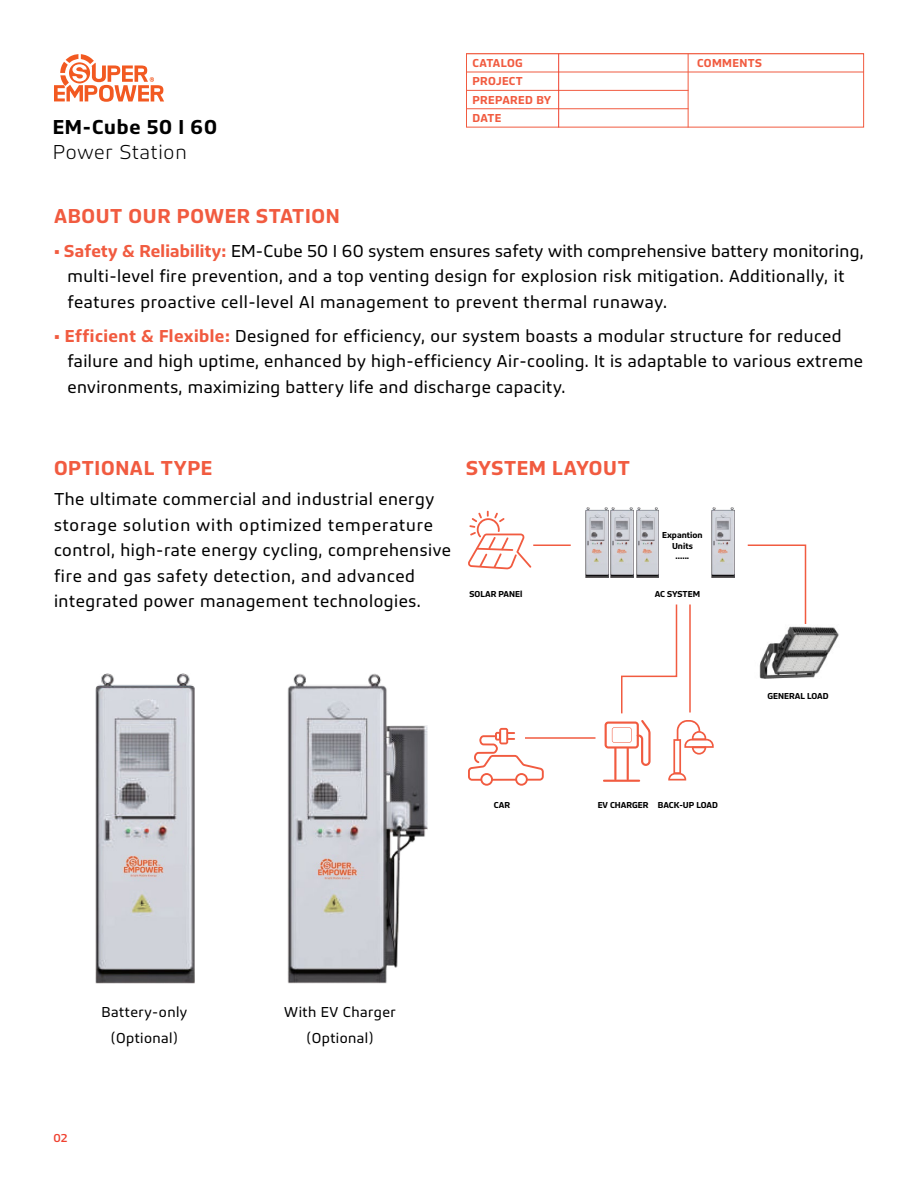
<style>
.page{position:relative;width:918px;height:1188px;background:#fff}
.page>*{position:absolute;margin:0;border:0;box-sizing:border-box;transform-origin:0 0}
.t1{font:600 21px "Bega";letter-spacing:.03em;color:#f15b40}
.t2{font:600 21px "Bega";letter-spacing:.04em;color:#000}
.t3{font:300 21px "Bega";letter-spacing:.04em;color:#000}
.t4{font:18px/25.5px "Bega";letter-spacing:.025em;color:#000}
.t5{font:15px/25.5px "Bega";letter-spacing:.03em;color:#000;text-align:center}
.t6{font:600 12px/18.8px "Bega";letter-spacing:.03em;color:#f15b40}
.t7{font:500 12px "Bega";color:#ef4130}
.t8{font:600 9px/10.5px "Bega";color:#000;text-align:center}
.s1{font-weight:600;color:#f15b40}
</style>
<div class="page">
<div style="left:466px;top:53px;width:398px;height:75px;background:#fff;border:1px solid #f15b40"></div>
<hr style="left:466px;top:90px;width:222px;height:1px;background:#f15b40">
<hr style="left:466px;top:72px;width:222px;height:1px;background:#f15b40">
<hr style="left:688px;top:72px;width:176px;height:1px;background:#f15b40">
<hr style="left:466px;top:108px;width:222px;height:1px;background:#f15b40">
<hr style="left:558px;top:54px;width:1px;height:73px;background:#ef4130">
<hr style="left:688px;top:54px;width:1px;height:73px;background:#f15b40">
<svg style="left:54px;top:54px;width:110px;height:48px"></svg>
<img style="left:95px;top:674px;width:99px;height:310px">
<hr style="left:533px;top:544px;width:38px;height:2px;background:#f15b40">
<hr style="left:525px;top:737px;width:71px;height:2px;background:#f15b40">
<svg style="left:468px;top:511px;width:63px;height:58px"></svg>
<svg style="left:747px;top:544px;width:60px;height:80px"></svg>
<img style="left:759px;top:626px;width:80px;height:53px">
<hr style="left:603px;top:780px;width:37px;height:2px;background:#f15b40">
<svg style="left:605px;top:604px;width:109px;height:177px"></svg>
<svg style="left:468px;top:728px;width:76px;height:58px"></svg>
<img style="left:586px;top:507px;width:22px;height:70px">
<img style="left:611px;top:507px;width:22px;height:70px">
<img style="left:636px;top:507px;width:23px;height:70px">
<img style="left:712px;top:507px;width:22px;height:70px">
<img style="left:288px;top:674px;width:140px;height:309px">
<p class="t2" style="left:53px;top:114px;width:166px">EM-Cube 50 I 60</p>
<p class="t3" style="left:53px;top:140px;width:135px">Power Station</p>
<p class="t1" style="left:54px;top:204px;width:287px">ABOUT OUR POWER STATION</p>
<p class="t6" style="left:472px;top:54px;width:52px">CATALOG</p>
<p class="t6" style="left:697px;top:54px;width:66px">COMMENTS</p>
<p class="t6" style="left:472px;top:71px;width:80px">PROJECT<br>PREPARED BY<br>DATE</p>
<p class="t4" style="left:68px;top:238px;width:798px;text-indent:-14px"><span class="s1">• Safety &amp; Reliability:</span> EM-Cube 50 I 60 system ensures safety with comprehensive battery monitoring, multi-level fire prevention, and a top venting design for explosion risk mitigation. Additionally, it features proactive cell-level AI management to prevent thermal runaway.</p>
<p class="t4" style="left:68px;top:323px;width:797px;text-indent:-14px"><span class="s1">• Efficient &amp; Flexible:</span> Designed for efficiency, our system boasts a modular structure for reduced failure and high uptime, enhanced by high-efficiency Air-cooling. It is adaptable to various extreme environments, maximizing battery life and discharge capacity.</p>
<p class="t1" style="left:54px;top:456px;width:160px">OPTIONAL TYPE</p>
<p class="t4" style="left:54px;top:486px;width:399px">The ultimate commercial and industrial energy storage solution with optimized temperature control, high-rate energy cycling, comprehensive fire and gas safety detection, and advanced integrated power management technologies.</p>
<p class="t1" style="left:466px;top:456px;width:165px">SYSTEM LAYOUT</p>
<p class="t8" style="left:662px;top:530px;width:42px">Expantion<br>Units<br>......</p>
<p class="t8" style="left:469px;top:589px;width:55px">SOLAR PANEl</p>
<p class="t8" style="left:655px;top:589px;width:47px">AC SYSTEM</p>
<p class="t8" style="left:494px;top:800px;width:18px">CAR</p>
<p class="t8" style="left:598px;top:800px;width:122px">EV CHARGER BACK-UP LOAD</p>
<p class="t8" style="left:768px;top:691px;width:63px">GENERAL LOAD</p>
<p class="t7" style="left:53px;top:1131px;width:15px">02</p>
<p class="t5" style="left:102px;top:999px;width:87px">Battery-only (Optional)</p>
<p class="t5" style="left:284px;top:999px;width:113px">With EV Charger (Optional)</p>
</div>
